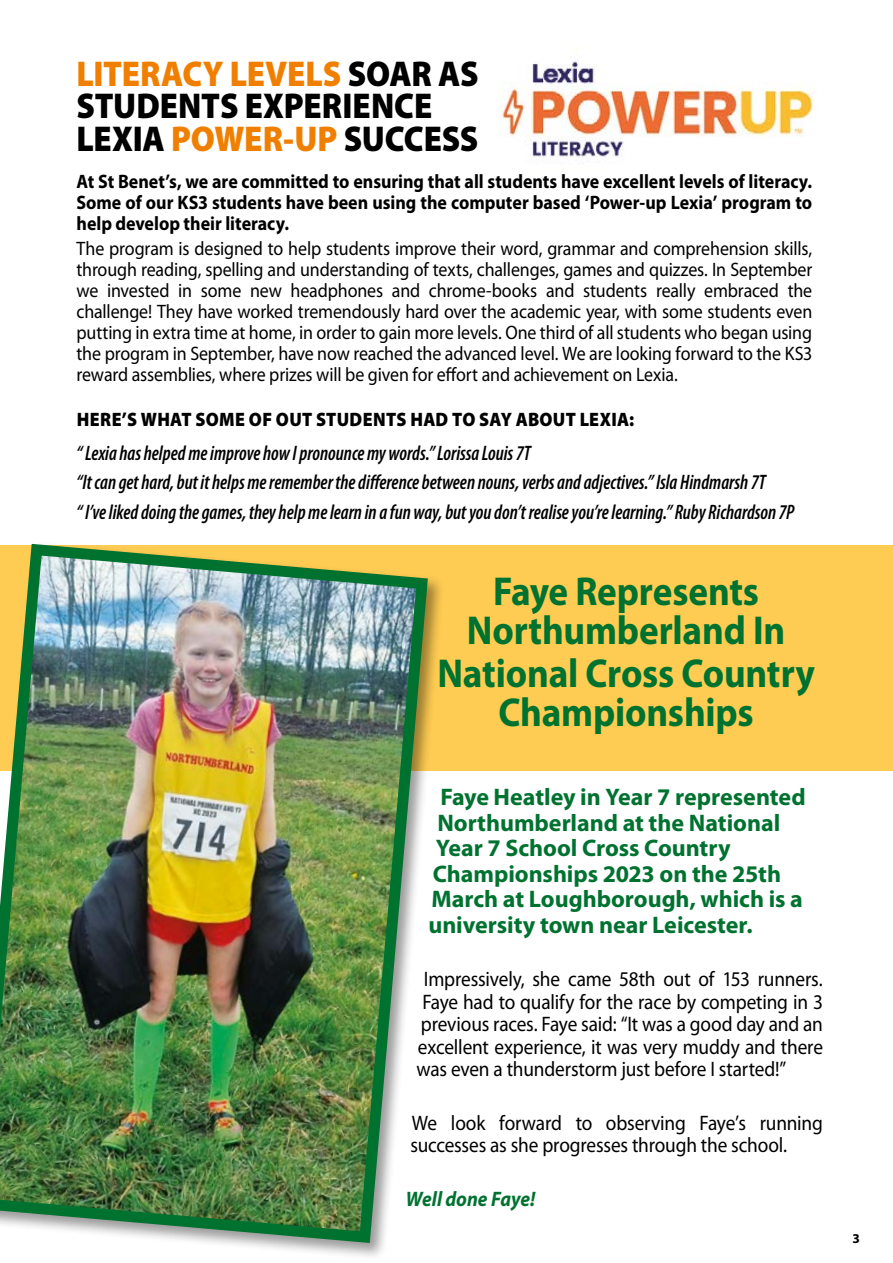
<style>
.page{position:relative;width:893px;height:1263px;background:#fff}
.page>*{position:absolute;margin:0;border:0;box-sizing:border-box;transform-origin:0 0}
.TOC_entries{font:700 40.5px/39px "Myriad Pro";letter-spacing:-.005em;color:#007230;text-align:center;scale:.92 1}
.TOC_entries-2{font:900 36px "Myriad Pro";letter-spacing:-.005em;color:#000;scale:.92 1}
.TOC_entries-3{font:900 36px "Myriad Pro";letter-spacing:-.005em;color:#f07f00;scale:.92 1}
.TOC_entries-4{font:700 24px "Myriad Pro";letter-spacing:-.005em;color:#007230}
.TOC_entries-5{font:21px/22.5px "Myriad Pro";letter-spacing:-.01em;color:#000;text-align:justify;scale:.92 1}
.TOC_entries-6{font:italic 600 condensed 21px "Myriad Pro";color:#000;scale:.92 1}
.TOC_entries-7{font:italic 700 21px "Myriad Pro";color:#007230;scale:.92 1}
.TOC_entries-8{font:19.5px/21px "Myriad Pro";letter-spacing:-.005em;color:#000;text-align:justify;scale:.92 1}
.TOC_entries-9{font:700 19.5px/21px "Myriad Pro";color:#000;text-align:justify;scale:.92 1}
.TOC_entries-10{font:900 19.5px "Myriad Pro";letter-spacing:.015em;color:#000;scale:.92 1}
.t1{font:700 13.5px "Myriad Pro";color:#000}
.s1{color:#000}
.s2{color:#f07f00}
</style>
<div class="page">
<div style="left:0;top:545px;width:893px;height:225px;background:#fecc53"></div>
<div style="left:0;top:541px;width:445px;height:719px;background:#000;opacity:.4"></div>
<img style="left:0;top:541px;width:434px;height:708px">
<img style="left:498px;top:61px;width:316px;height:102px">
<p class="TOC_entries-3" style="left:77px;top:53px;width:439px">LITERACY LEVELS <span class="s1">SOAR AS</span></p>
<p class="TOC_entries-2" style="left:77px;top:86px;width:388px">STUDENTS EXPERIENCE</p>
<p class="TOC_entries-2" style="left:77px;top:118px;width:438px">LEXIA <span class="s2">POWER-UP</span> SUCCESS</p>
<p class="TOC_entries-9" style="left:77px;top:170px;width:801px">At St Benet’s, we are committed to ensuring that all students have excellent levels of literacy.<br>Some of our KS3 students have been using the computer based ‘Power-up Lexia’ program to help develop their literacy.</p>
<p class="TOC_entries-8" style="left:77px;top:238px;width:801px">The program is designed to help students improve their word, grammar and comprehension skills, through reading, spelling and understanding of texts, challenges, games and quizzes. In September we invested in some new headphones and chrome-books and students really embraced the challenge! They have worked tremendously hard over the academic year, with some students even putting in extra time at home, in order to gain more levels. One third of all students who began using the program in September, have now reached the advanced level. We are looking forward to the KS3 reward assemblies, where prizes will be given for effort and achievement on Lexia.</p>
<p class="TOC_entries-10" style="left:77px;top:408px;width:607px">HERE’S WHAT SOME OF OUT STUDENTS HAD TO SAY ABOUT LEXIA:</p>
<p class="TOC_entries-6" style="left:77px;top:442px;width:495px">“ Lexia has helped me improve how I pronounce my words.” Lorissa Louis 7T</p>
<p class="TOC_entries-6" style="left:77px;top:471px;width:750px">“It can get hard, but it helps me remember the difference between nouns, verbs and adjectives.” Isla Hindmarsh 7T</p>
<p class="TOC_entries-6" style="left:77px;top:501px;width:782px">“ I’ve liked doing the games, they help me learn in a fun way, but you don’t realise you’re learning.” Ruby Richardson 7P</p>
<p class="TOC_entries" style="left:467px;top:571px;width:348px">Faye Represents<br>Northumberland In</p>
<p class="TOC_entries" style="left:437px;top:653px;width:412px">National Cross Country<br>Championships</p>
<p class="TOC_entries-4" style="left:440px;top:781px;width:367px">Faye Heatley in Year 7 represented</p>
<p class="TOC_entries-4" style="left:437px;top:807px;width:344px">Northumberland at the National</p>
<p class="TOC_entries-4" style="left:436px;top:832px;width:296px">Year 7 School Cross Country</p>
<p class="TOC_entries-4" style="left:433px;top:858px;width:350px">Championships 2023 on the 25th</p>
<p class="TOC_entries-4" style="left:431px;top:883px;width:373px">March at Loughborough, which is a</p>
<p class="TOC_entries-4" style="left:428px;top:909px;width:326px">university town near Leicester.</p>
<p class="TOC_entries-5" style="left:416px;top:967px;width:443px;text-indent:8px">Impressively, she came 58th out of 153 runners.<br>Faye had to qualify for the race by competing in 3 previous races. Faye said: “It was a good day and an excellent experience, it was very muddy and there was even a thunderstorm just before I started!”</p>
<p class="TOC_entries-5" style="left:410px;top:1111px;width:450px">We look forward to observing Faye’s running successes as she progresses through the school.</p>
<p class="TOC_entries-7" style="left:406px;top:1187px;width:142px">Well done Faye!</p>
<p class="t1" style="left:852px;top:1229px;width:9px">3</p>
</div>
